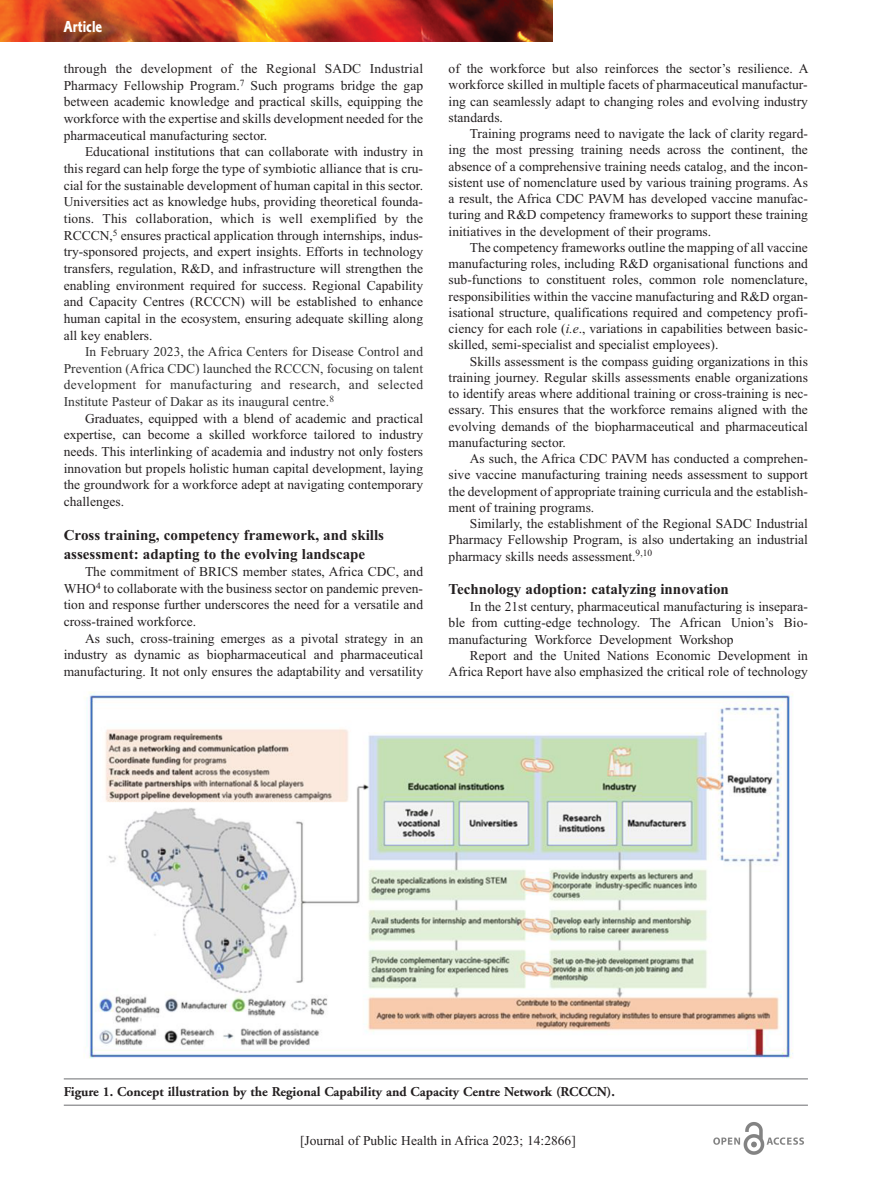
<style>
.page{position:relative;width:893px;height:1191px;background:#fff}
.page>*{position:absolute;margin:0;border:0;box-sizing:border-box;transform-origin:0 0}
.t1{font:16.5px "Corinthian Bold Condensed Plain";color:#fff}
.t2{font:700 15px/18.5px "Times New Roman";color:#231f20}
.t3{font:13.5px/16.2px "Times New Roman";color:#231f20;text-align:justify}
.t4{font:13.5px/16.6px "Times New Roman";color:#333;text-align:justify}
.t5{font:700 13.5px "Adobe Garamond";color:#231f20}
.s1{font-style:italic}
</style>
<div class="page">
<img style="left:0;top:0;width:553px;height:42px">
<img style="left:713px;top:1122px;width:91px;height:33px">
<hr style="left:64px;top:1078px;width:744px;height:1px;background:#6c6d70">
<hr style="left:64px;top:1104px;width:744px;height:1px;background:#6c6d70">
<img style="left:89px;top:692px;width:704px;height:367px">
<p class="t1" style="left:63px;top:21px;width:40px">Article</p>
<p class="t3" style="left:64px;top:60px;width:361px;line-height:16.6px">through the development of the Regional SADC Industrial Pharmacy Fellowship Program.<sup>7</sup> Such programs bridge the gap between academic knowledge and practical skills, equipping the workforce with the expertise and skills development needed for the pharmaceutical manufacturing sector.</p>
<p class="t3" style="left:64px;top:143px;width:361px;line-height:16.6px;text-indent:21px">Educational institutions that can collaborate with industry in this regard can help forge the type of symbiotic alliance that is cru&shy;cial for the sustainable development of human capital in this sector.<br>Universities act as knowledge hubs, providing theoretical founda&shy;tions. This collaboration, which is well exemplified by the RCCCN,<sup>5</sup> ensures practical application through internships, indus&shy;try-sponsored projects, and expert insights. Efforts in technology transfers, regulation, R&amp;D, and infrastructure will strengthen the enabling environment required for success. Regional Capability and Capacity Centres (RCCCN) will be established to enhance human capital in the ecosystem, ensuring adequate skilling along all key enablers.</p>
<p class="t4" style="left:64px;top:343px;width:361px;text-indent:21px">In February 2023, the Africa Centers for Disease Control and Prevention (Africa CDC) launched the RCCCN, focusing on talent development for manufacturing and research, and selected Institute Pasteur of Dakar as its inaugural centre.<sup>8</sup></p>
<p class="t3" style="left:64px;top:410px;width:361px;line-height:16.6px;text-indent:21px">Graduates, equipped with a blend of academic and practical expertise, can become a skilled workforce tailored to industry needs. This interlinking of academia and industry not only fosters innovation but propels holistic human capital development, laying the groundwork for a workforce adept at navigating contemporary challenges.</p>
<p class="t2" style="left:64px;top:525px;width:322px">Cross training, competency framework, and skills assessment: adapting to the evolving landscape</p>
<p class="t3" style="left:64px;top:563px;width:361px;line-height:16.6px;text-indent:21px">The commitment of BRICS member states, Africa CDC, and WHO<sup>4</sup> to collaborate with the business sector on pandemic preven&shy;tion and response further underscores the need for a versatile and cross-trained workforce.</p>
<p class="t3" style="left:64px;top:630px;width:361px;line-height:16.6px;text-indent:21px">As such, cross-training emerges as a pivotal strategy in an industry as dynamic as biopharmaceutical and pharmaceutical manufacturing. It not only ensures the adaptability and versatility</p>
<p class="t3" style="left:449px;top:60px;width:362px">of the workforce but also reinforces the sector’s resilience. A workforce skilled in multiple facets of pharmaceutical manufactur&shy;ing can seamlessly adapt to changing roles and evolving industry standards.</p>
<p class="t3" style="left:449px;top:125px;width:361px;text-indent:21px">Training programs need to navigate the lack of clarity regard&shy;ing the most pressing training needs across the continent, the absence of a comprehensive training needs catalog, and the incon&shy;sistent use of nomenclature used by various training programs. As a result, the Africa CDC PAVM has developed vaccine manufac&shy;turing and R&amp;D competency frameworks to support these training initiatives in the development of their programs.</p>
<p class="t3" style="left:449px;top:239px;width:361px;text-indent:21px">The competency frameworks outline the mapping of all vaccine manufacturing roles, including R&amp;D organisational functions and sub-functions to constituent roles, common role nomenclature, responsibilities within the vaccine manufacturing and R&amp;D organ&shy;isational structure, qualifications required and competency profi&shy;ciency for each role (<span class="s1">i.e</span>., variations in capabilities between basic&shy;skilled, semi-specialist and specialist employees).</p>
<p class="t3" style="left:449px;top:353px;width:361px;text-indent:21px">Skills assessment is the compass guiding organizations in this training journey. Regular skills assessments enable organizations to identify areas where additional training or cross-training is nec&shy;essary. This ensures that the workforce remains aligned with the evolving demands of the biopharmaceutical and pharmaceutical manufacturing sector.</p>
<p class="t3" style="left:449px;top:450px;width:361px;text-indent:21px">As such, the Africa CDC PAVM has conducted a comprehen&shy;sive vaccine manufacturing training needs assessment to support the development of appropriate training curricula and the establish&shy;ment of training programs.</p>
<p class="t3" style="left:449px;top:515px;width:361px;text-indent:21px">Similarly, the establishment of the Regional SADC Industrial Pharmacy Fellowship Program, is also undertaking an industrial pharmacy skills needs assessment.<sup>9,10</sup></p>
<p class="t2" style="left:449px;top:579px;width:282px">Technology adoption: catalyzing innovation</p>
<p class="t3" style="left:449px;top:598px;width:361px;text-indent:21px">In the 21st century, pharmaceutical manufacturing is insepara&shy;ble from cutting-edge technology. The African Union’s Bio&shy;manufacturing Workforce Development Workshop</p>
<p class="t3" style="left:449px;top:647px;width:361px;text-align:right">Report and the United Nations Economic Development in<br>Africa Report have also emphasized the critical role of technology</p>
<p class="t5" style="left:64px;top:1086px;width:553px">Figure 1. Concept illustration by the Regional Capability and Capacity Centre Network (RCCCN).</p>
<p class="t3" style="left:300px;top:1132px;width:277px">[Journal of Public Health in Africa 2023; 14:2866]</p>
</div>
